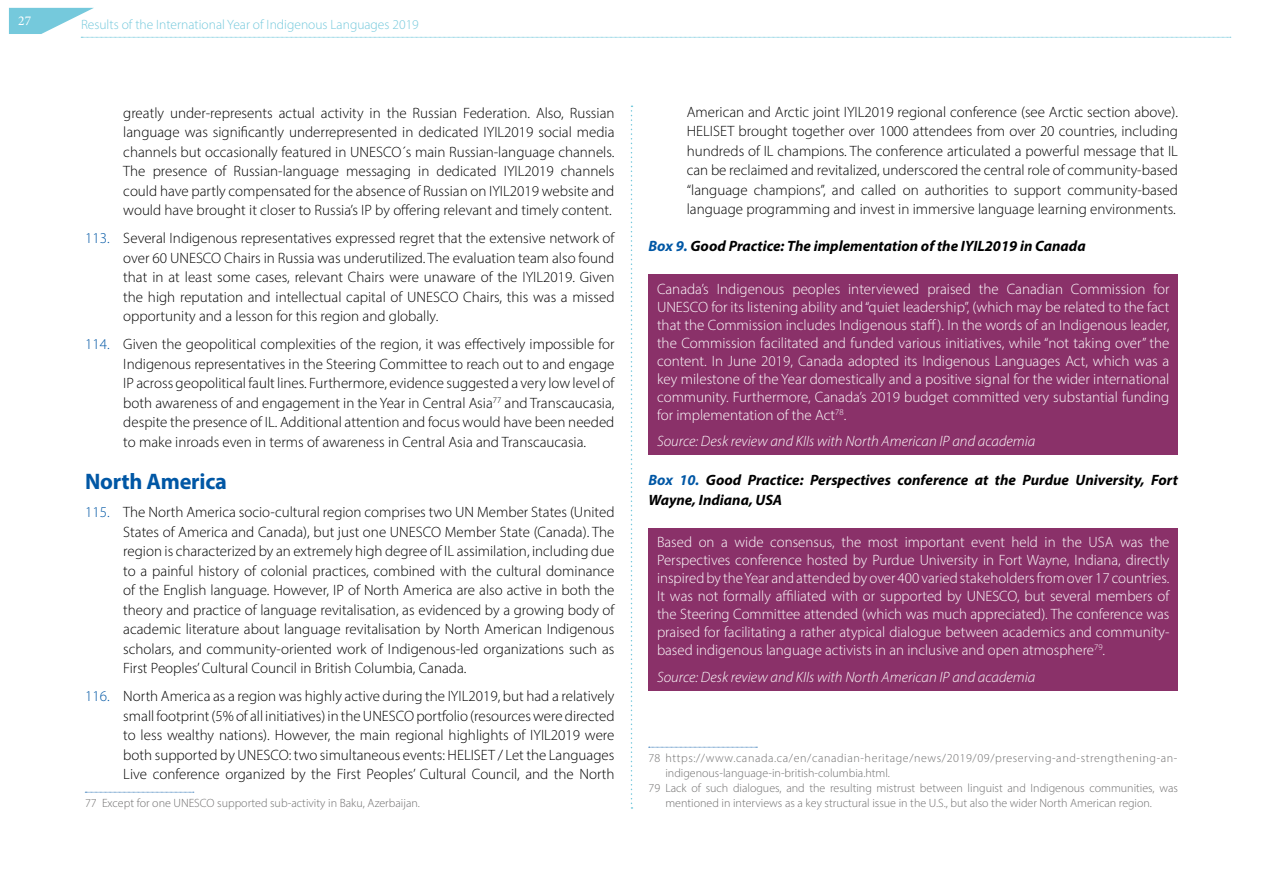
<style>
.page{position:relative;width:1263px;height:893px;background:#fff}
.page>*{position:absolute;margin:0;border:0;box-sizing:border-box;transform-origin:0 0}
.t1{font:700 22.5px "Myriad Pro";letter-spacing:-.01em;color:#0057a5}
.t2{font:300 15px/19.5px "Myriad Pro";color:#000;text-align:justify}
.t3{font:300 15px/18px "Myriad Pro";color:#fff;text-align:justify}
.t4{font:italic 700 15px/19.5px "Myriad Pro";color:#000}
.t5{font:italic 300 15px "Myriad Pro";color:#fff}
.t6{font:300 13.5px "Myriad Pro";color:#75c9dc}
.t7{font:13.5px "Minion Pro";color:#fff}
.t8{font:300 12px "Myriad Pro";color:#706f6f}
.t9{font:300 12px "Myriad Pro";letter-spacing:.05em;color:#706f6f}
.s1{color:#0057a5}
</style>
<div class="page">
<svg style="left:9px;top:8px;width:1222px;height:30px"></svg>
<svg style="left:631px;top:106px;width:1px;height:703px"></svg>
<svg style="left:85px;top:792px;width:109px;height:1px"></svg>
<div style="left:648px;top:274px;width:530px;height:181px;background:#8a3169"></div>
<div style="left:648px;top:528px;width:530px;height:162px;background:#8a3169"></div>
<svg style="left:649px;top:747px;width:108px;height:1px"></svg>
<p class="t7" style="left:18px;top:12px;width:14px">27</p>
<p class="t6" style="left:81px;top:16px;width:339px">Results of the International Year of Indigenous Languages 2019</p>
<p class="t2" style="left:123px;top:103px;width:493px">greatly under-represents actual activity in the Russian Federation. Also, Russian language was significantly underrepresented in dedicated IYIL2019 social media channels but occasionally featured in UNESCO´s main Russian-language channels.<br>The presence of Russian-language messaging in dedicated IYIL2019 channels could have partly compensated for the absence of Russian on IYIL2019 website and would have brought it closer to Russia’s IP by offering relevant and timely content.</p>
<p class="t2" style="left:123px;top:228px;width:493px;text-indent:-38px"><span class="s1">113.</span> Several Indigenous representatives expressed regret that the extensive network of over 60 UNESCO Chairs in Russia was underutilized. The evaluation team also found that in at least some cases, relevant Chairs were unaware of the IYIL2019. Given the high reputation and intellectual capital of UNESCO Chairs, this was a missed opportunity and a lesson for this region and globally.</p>
<p class="t2" style="left:123px;top:334px;width:493px;text-indent:-38px"><span class="s1">114.</span> Given the geopolitical complexities of the region, it was effectively impossible for Indigenous representatives in the Steering Committee to reach out to and engage IP across geopolitical fault lines. Furthermore, evidence suggested a very low level of both awareness of and engagement in the Year in Central Asia<sup>77</sup> and Transcaucasia, despite the presence of IL. Additional attention and focus would have been needed to make inroads even in terms of awareness in Central Asia and Transcaucasia.</p>
<h1 class="t1" style="left:85px;top:467px;width:144px">North America</h1>
<p class="t2" style="left:123px;top:502px;width:493px;text-indent:-38px"><span class="s1">115.</span> The North America socio-cultural region comprises two UN Member States (United States of America and Canada), but just one UNESCO Member State (Canada). The region is characterized by an extremely high degree of IL assimilation, including due to a painful history of colonial practices, combined with the cultural dominance of the English language. However, IP of North America are also active in both the theory and practice of language revitalisation, as evidenced by a growing body of academic literature about language revitalisation by North American Indigenous scholars, and community-oriented work of Indigenous-led organizations such as First Peoples’ Cultural Council in British Columbia, Canada.</p>
<p class="t2" style="left:123px;top:686px;width:493px;text-indent:-38px"><span class="s1">116.</span> North America as a region was highly active during the IYIL2019, but had a relatively small footprint (5% of all initiatives) in the UNESCO portfolio (resources were directed to less wealthy nations). However, the main regional highlights of IYIL2019 were both supported by UNESCO: two simultaneous events: HELISET / Let the Languages Live conference organized by the First Peoples’ Cultural Council, and the North</p>
<p class="t8" style="left:85px;top:796px;width:336px">77 Except for one UNESCO supported sub-activity in Baku, Azerbaijan.</p>
<p class="t2" style="left:687px;top:102px;width:493px">American and Arctic joint IYIL2019 regional conference (see Arctic section above).<br>HELISET brought together over 1000 attendees from over 20 countries, including hundreds of IL champions. The conference articulated a powerful message that IL can be reclaimed and revitalized, underscored the central role of community-based “language champions”, and called on authorities to support community-based language programming and invest in immersive language learning environments.</p>
<p class="t4" style="left:648px;top:236px;width:439px"><span class="s1">Box 9.</span> Good Practice: The implementation of the IYIL2019 in Canada</p>
<p class="t3" style="left:657px;top:279px;width:514px">Canada’s Indigenous peoples interviewed praised the Canadian Commission for UNESCO for its listening ability and “quiet leadership”, (which may be related to the fact that the Commission includes Indigenous staff). In the words of an Indigenous leader, the Commission facilitated and funded various initiatives, while “not taking over” the content. In June 2019, Canada adopted its Indigenous Languages Act, which was a key milestone of the Year domestically and a positive signal for the wider international community. Furthermore, Canada’s 2019 budget committed very substantial funding for implementation of the Act<sup>78</sup>.</p>
<p class="t5" style="left:657px;top:432px;width:380px">Source: Desk review and KIIs with North American IP and academia</p>
<p class="t4" style="left:648px;top:470px;width:531px"><span class="s1">Box 10.</span> Good Practice: Perspectives conference at the Purdue University, Fort<br>Wayne, Indiana, USA</p>
<p class="t3" style="left:657px;top:533px;width:514px">Based on a wide consensus, the most important event held in the USA was the Perspectives conference hosted by Purdue University in Fort Wayne, Indiana, directly inspired by the Year and attended by over 400 varied stakeholders from over 17 countries.<br>It was not formally affiliated with or supported by UNESCO, but several members of the Steering Committee attended (which was much appreciated). The conference was praised for facilitating a rather atypical dialogue between academics and community&shy;based indigenous language activists in an inclusive and open atmosphere<sup>79</sup>.</p>
<p class="t5" style="left:657px;top:668px;width:380px">Source: Desk review and KIIs with North American IP and academia</p>
<p class="t9" style="left:648px;top:751px;width:530px">78 https://www.canada.ca/en/canadian-heritage/news/2019/09/preserving-and-strengthening-an-</p>
<p class="t8" style="left:665px;top:766px;width:226px">indigenous-language-in-british-columbia.html.</p>
<p class="t8" style="left:648px;top:781px;width:531px">79 Lack of such dialogues, and the resulting mistrust between linguist and Indigenous communities, was</p>
<p class="t8" style="left:665px;top:796px;width:488px">mentioned in interviews as a key structural issue in the U.S., but also the wider North American region.</p>
</div>
